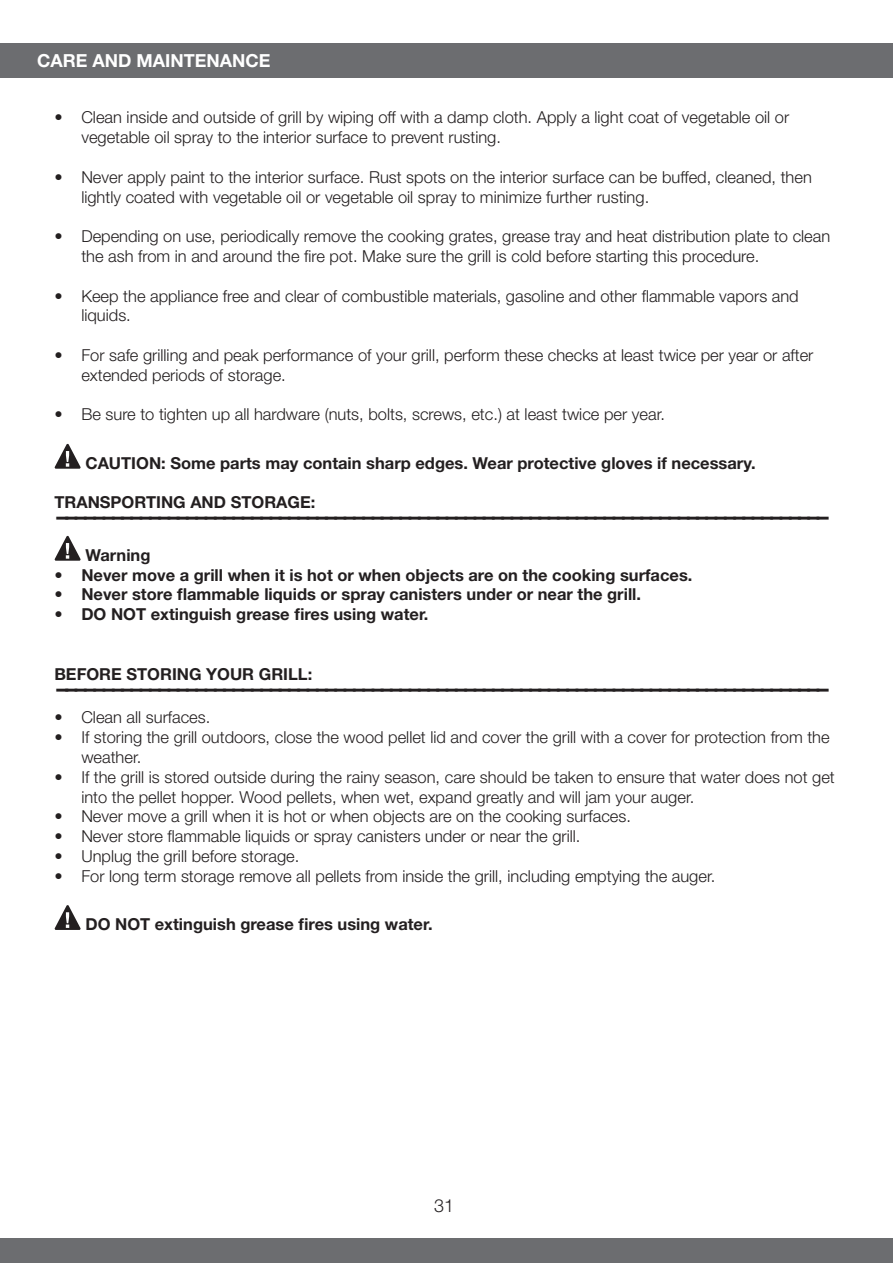
<style>
.page{position:relative;width:893px;height:1263px;background:#fff}
.page>*{position:absolute;margin:0;border:0;box-sizing:border-box;transform-origin:0 0}
.t1{font:700 18px "Helvetica Neue LT Std";color:#fff}
.t2{font:300 18px "Helvetica Neue LT Std";color:#231f20}
.t3{font:300 16.5px/19.8px "Helvetica Neue LT Std";color:#231f20}
.t4{font:700 16.5px "Helvetica Neue LT Std";color:#231f20}
.t5{font:900 expanded 16.5px "Helvetica Neue LT Std";color:#231f20;scale:2 1}
</style>
<div class="page">
<div style="left:0;top:1238px;width:893px;height:25px;background:#6c6d70"></div>
<div style="left:0;top:43px;width:893px;height:35px;background:#6c6d70"></div>
<svg style="left:54px;top:444px;width:27px;height:25px"></svg>
<svg style="left:54px;top:536px;width:27px;height:25px"></svg>
<svg style="left:54px;top:905px;width:27px;height:25px"></svg>
<p class="t1" style="left:37px;top:50px;width:235px">CARE AND MAINTENANCE</p>
<p class="t3" style="left:81px;top:107px;width:709px;text-indent:-27px">• Clean inside and outside of grill by wiping off with a damp cloth. Apply a light coat of vegetable oil or vegetable oil spray to the interior surface to prevent rusting.</p>
<p class="t3" style="left:81px;top:167px;width:732px;text-indent:-27px">• Never apply paint to the interior surface. Rust spots on the interior surface can be buffed, cleaned, then lightly coated with vegetable oil or vegetable oil spray to minimize further rusting.</p>
<p class="t3" style="left:81px;top:226px;width:750px;text-indent:-27px">• Depending on use, periodically remove the cooking grates, grease tray and heat distribution plate to clean the ash from in and around the fire pot. Make sure the grill is cold before starting this procedure.</p>
<p class="t3" style="left:81px;top:286px;width:719px;text-indent:-27px">• Keep the appliance free and clear of combustible materials, gasoline and other flammable vapors and liquids.</p>
<p class="t3" style="left:81px;top:345px;width:734px;text-indent:-27px">• For safe grilling and peak performance of your grill, perform these checks at least twice per year or after extended periods of storage.</p>
<p class="t3" style="left:54px;top:404px;width:612px">• Be sure to tighten up all hardware (nuts, bolts, screws, etc.) at least twice per year.</p>
<p class="t4" style="left:85px;top:453px;width:672px">CAUTION: Some parts may contain sharp edges. Wear protective gloves if necessary.</p>
<p class="t4" style="left:54px;top:492px;width:262px">TRANSPORTING AND STORAGE:</p>
<p class="t5" style="left:54px;top:507px;width:390px">-----------------------------------------------------------------------------------</p>
<p class="t4" style="left:85px;top:545px;width:67px">Warning</p>
<p class="t4" style="left:54px;top:564px;width:640px">• Never move a grill when it is hot or when objects are on the cooking surfaces.</p>
<p class="t4" style="left:54px;top:584px;width:588px">• Never store flammable liquids or spray canisters under or near the grill.</p>
<p class="t4" style="left:54px;top:604px;width:376px">• DO NOT extinguish grease fires using water.</p>
<p class="t4" style="left:54px;top:663px;width:259px">BEFORE STORING YOUR GRILL:</p>
<p class="t5" style="left:54px;top:678px;width:390px">-----------------------------------------------------------------------------------</p>
<p class="t3" style="left:54px;top:707px;width:157px">• Clean all surfaces.</p>
<p class="t3" style="left:81px;top:727px;width:750px;text-indent:-27px">• If storing the grill outdoors, close the wood pellet lid and cover the grill with a cover for protection from the weather.</p>
<p class="t3" style="left:81px;top:767px;width:755px;text-indent:-27px">• If the grill is stored outside during the rainy season, care should be taken to ensure that water does not get into the pellet hopper. Wood pellets, when wet, expand greatly and will jam your auger.</p>
<p class="t3" style="left:54px;top:806px;width:578px">• Never move a grill when it is hot or when objects are on the cooking surfaces.</p>
<p class="t3" style="left:54px;top:826px;width:528px">• Never store flammable liquids or spray canisters under or near the grill.</p>
<p class="t3" style="left:54px;top:846px;width:246px">• Unplug the grill before storage.</p>
<p class="t3" style="left:54px;top:866px;width:662px">• For long term storage remove all pellets from inside the grill, including emptying the auger.</p>
<p class="t4" style="left:85px;top:914px;width:349px">DO NOT extinguish grease fires using water.</p>
<p class="t2" style="left:434px;top:1194px;width:22px">31</p>
</div>
